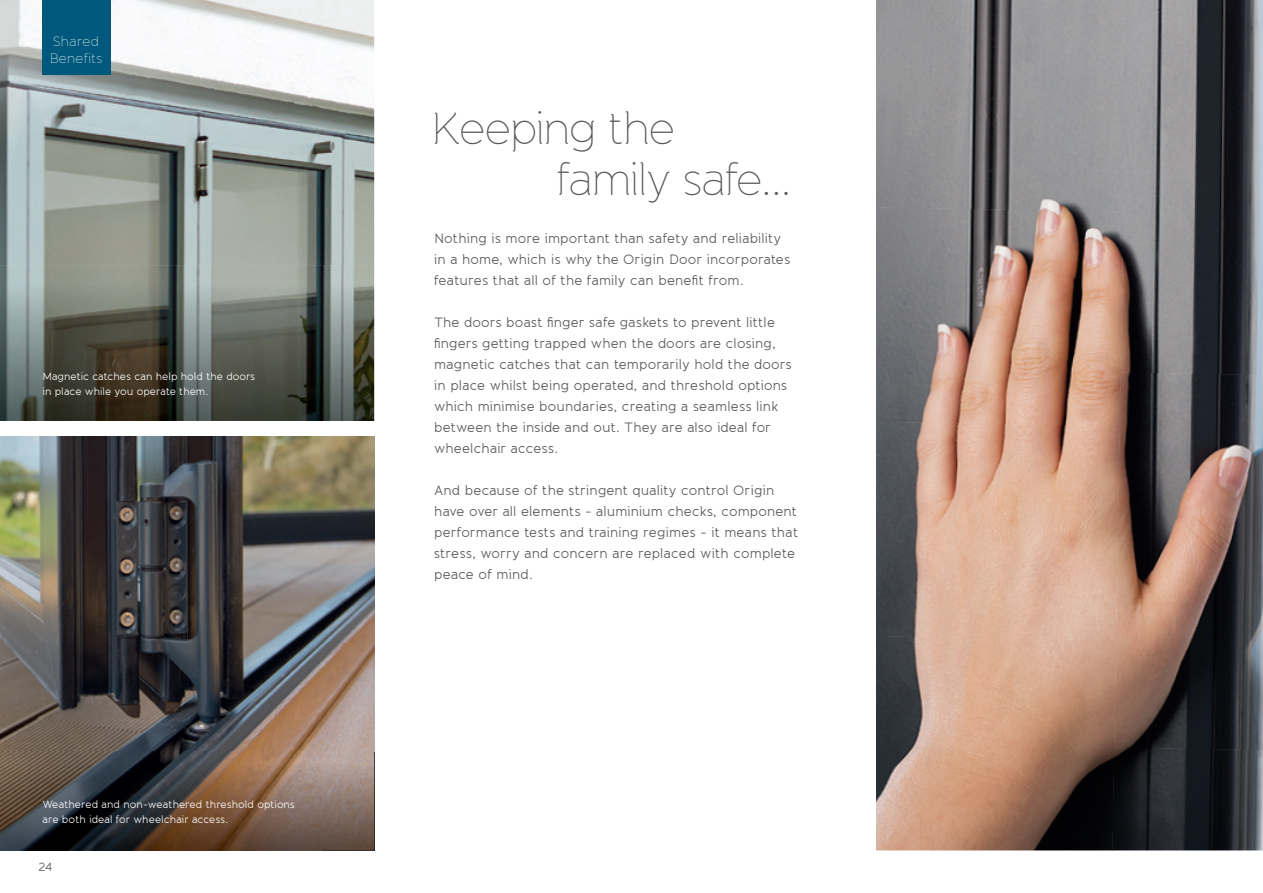
<style>
.page{position:relative;width:1263px;height:893px;background:#fff}
.page>*{position:absolute;margin:0;border:0;box-sizing:border-box;transform-origin:0 0}
.t1{font:100 45px/51px "Banda";letter-spacing:-.03em;color:#57585a}
.t2{font:13.5px/21px "Banda";letter-spacing:.01em;color:#57585a}
.t3{font:100 13.5px/16.5px "Banda";letter-spacing:.02em;color:#fff}
.t4{font:12px "Banda";color:#57585a}
.t5{font:10.5px/15px "Banda";color:#fff}
</style>
<div class="page">
<img style="left:0;top:436px;width:374px;height:414px">
<img style="left:0;top:0;width:374px;height:265px">
<img style="left:374px;top:265px;width:1px;height:156px">
<img style="left:0;top:265px;width:374px;height:156px">
<img style="left:374px;top:751px;width:1px;height:99px">
<img style="left:876px;top:0;width:244px;height:207px">
<img style="left:1120px;top:0;width:143px;height:372px">
<img style="left:876px;top:207px;width:248px;height:215px">
<img style="left:1114px;top:372px;width:149px;height:375px">
<img style="left:876px;top:422px;width:244px;height:219px">
<img style="left:876px;top:636px;width:240px;height:214px">
<img style="left:1112px;top:747px;width:151px;height:103px">
<div style="left:43px;top:0;width:68px;height:74px;background:#00597c"></div>
<p class="t3" style="left:50px;top:33px;width:54px">Shared<br>Benefits</p>
<p class="t5" style="left:43px;top:369px;width:214px">Magnetic catches can help hold the doors in place while you operate them.</p>
<p class="t5" style="left:43px;top:797px;width:254px">Weathered and non-weathered threshold options are both ideal for wheelchair access.</p>
<p class="t4" style="left:39px;top:859px;width:15px">24</p>
<h1 class="t1" style="left:557px;top:103px;width:236px;text-indent:-126px">Keeping the family safe...</h1>
<p class="t2" style="left:434px;top:228px;width:358px">Nothing is more important than safety and reliability in a home, which is why the Origin Door incorporates features that all of the family can benefit from.</p>
<p class="t2" style="left:434px;top:312px;width:359px">The doors boast finger safe gaskets to prevent little fingers getting trapped when the doors are closing, magnetic catches that can temporarily hold the doors in place whilst being operated, and threshold options which minimise boundaries, creating a seamless link between the inside and out. They are also ideal for wheelchair access.</p>
<p class="t2" style="left:434px;top:480px;width:365px">And because of the stringent quality control Origin have over all elements - aluminium checks, component performance tests and training regimes - it means that stress, worry and concern are replaced with complete peace of mind.</p>
</div>
